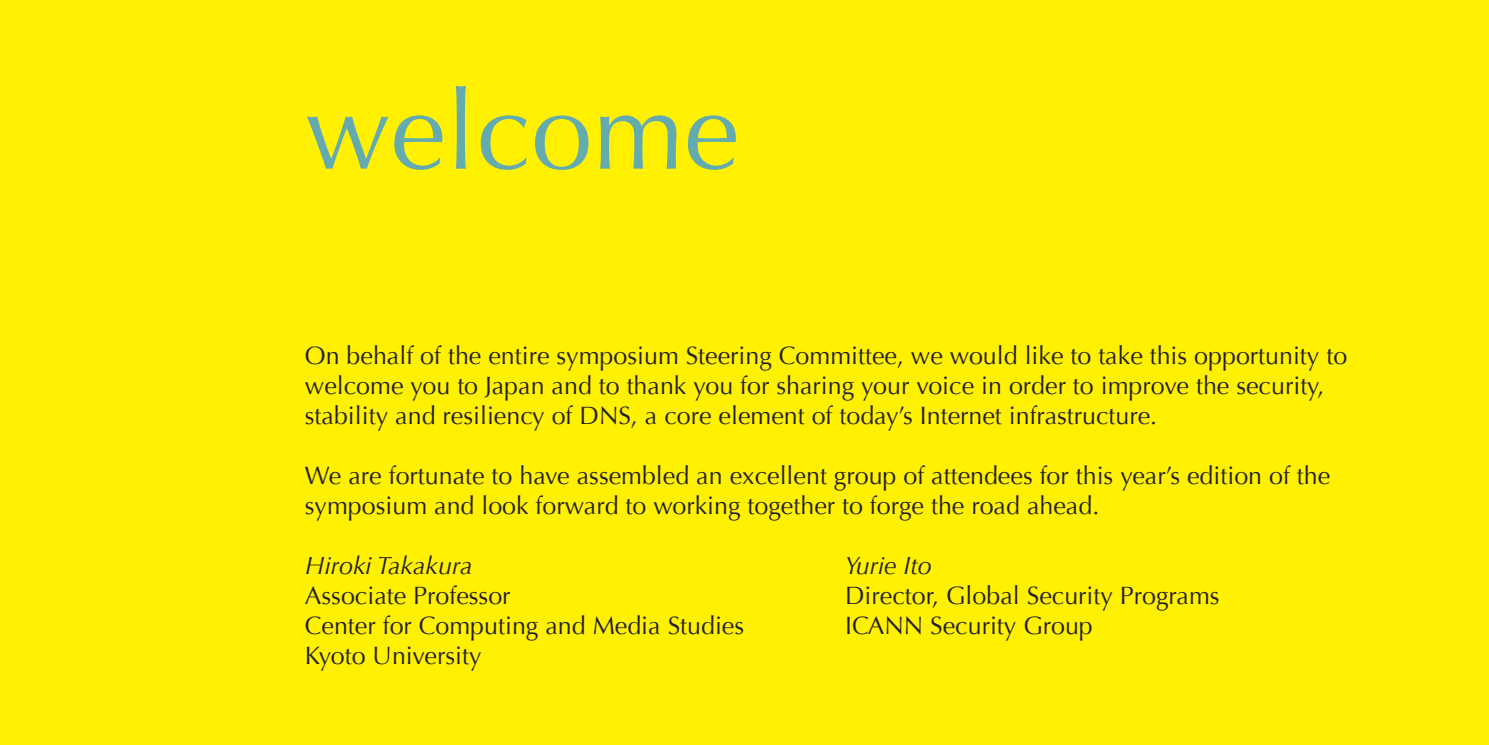
<style>
.page{position:relative;width:1489px;height:745px;background:#fff}
.page>*{position:absolute;margin:0;border:0;box-sizing:border-box;transform-origin:0 0}
.t1{font:110px "Optima";color:#63abaf}
.t2{font:25px/30px "Optima";color:#231f20}
.t3{font:italic 25px "Optima";color:#231f20}
</style>
<div class="page">
<div style="left:0;top:0;width:1488px;height:744px;background:#fff101"></div>
<p class="t1" style="left:305px;top:67px;width:435px">welcome</p>
<p class="t2" style="left:305px;top:340px;width:1043px">On behalf of the entire symposium Steering Committee, we would like to take this opportunity to welcome you to Japan and to thank you for sharing your voice in order to improve the security, stability and resiliency of DNS, a core element of today’s Internet infrastructure.</p>
<p class="t2" style="left:305px;top:460px;width:1026px">We are fortunate to have assembled an excellent group of attendees for this year’s edition of the symposium and look forward to working together to forge the road ahead.</p>
<p class="t3" style="left:305px;top:550px;width:169px">Hiroki Takakura</p>
<p class="t3" style="left:845px;top:550px;width:88px">Yurie Ito</p>
<p class="t2" style="left:305px;top:580px;width:207px">Associate Professor</p>
<p class="t2" style="left:845px;top:580px;width:376px">Director, Global Security Programs</p>
<p class="t2" style="left:305px;top:610px;width:441px">Center for Computing and Media Studies</p>
<p class="t2" style="left:845px;top:610px;width:249px">ICANN Security Group</p>
<p class="t2" style="left:305px;top:640px;width:178px">Kyoto University</p>
</div>
